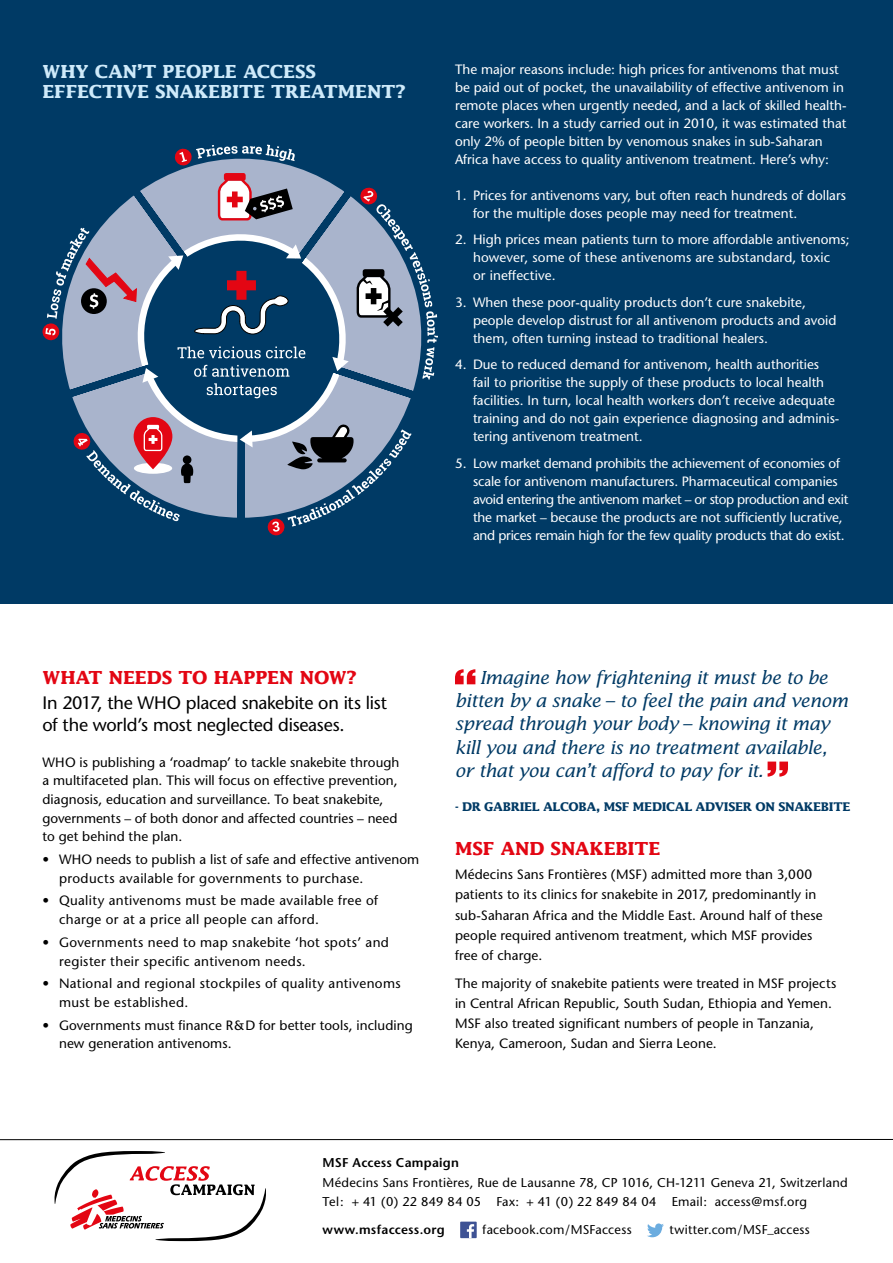
<style>
.page{position:relative;width:893px;height:1263px;background:#fff}
.page>*{position:absolute;margin:0;border:0;box-sizing:border-box;transform-origin:0 0}
.t1{font:italic 18px/23.1px "Lucida";letter-spacing:-.03em;color:#003a65}
.t2{font:18px/21.6px "Stone Sans";letter-spacing:-.015em;color:#000}
.t3{font:700 18px/19.5px "Lucida";letter-spacing:-.005em;color:#ceeafa}
.t4{font:700 18px "Lucida";letter-spacing:-.01em;color:#e30613}
.t5{font:13.5px/18.6px "Stone Sans";letter-spacing:.01em;color:#000}
.t6{font:13.5px/18px "Stone Sans";color:#fff}
.t7{font:13.5px/18px "Stone Sans";letter-spacing:-.02em;color:#fff}
.t8{font:12.75px/19.5px "Stone Sans";letter-spacing:.02em;color:#000}
.t9{font:600 12.75px "Stone Sans";letter-spacing:.02em;color:#000}
.t10{font:700 12px "Lucida";letter-spacing:-.02em;color:#003a65}
</style>
<div class="page">
<div style="left:0;top:0;width:893px;height:604px;background:#003a65"></div>
<svg style="left:455px;top:669px;width:20px;height:15px"></svg>
<svg style="left:768px;top:761px;width:20px;height:16px"></svg>
<hr style="left:0;top:1139px;width:893px;height:1px;background:#000">
<div style="left:460px;top:1221px;width:17px;height:17px;background:#3e5294"></div>
<svg style="left:467px;top:1224px;width:7px;height:14px"></svg>
<svg style="left:647px;top:1223px;width:17px;height:14px"></svg>
<svg style="left:55px;top:1151px;width:211px;height:90px"></svg>
<svg style="left:42px;top:144px;width:396px;height:392px"></svg>
<h1 class="t3" style="left:43px;top:62px;width:365px">WHY CAN’T PEOPLE ACCESS<br>EFFECTIVE SNAKEBITE TREATMENT?</h1>
<p class="t6" style="left:455px;top:60px;width:393px">The major reasons include: high prices for antivenoms that must be paid out of pocket, the unavailability of effective antivenom in remote places when urgently needed, and a lack of skilled health&shy;care workers. In a study carried out in 2010, it was estimated that only 2% of people bitten by venomous snakes in sub-Saharan Africa have access to quality antivenom treatment. Here’s why:</p>
<p class="t6" style="left:473px;top:186px;width:374px;text-indent:-18px">1. Prices for antivenoms vary, but often reach hundreds of dollars for the multiple doses people may need for treatment.</p>
<p class="t6" style="left:473px;top:231px;width:378px;text-indent:-18px">2. High prices mean patients turn to more affordable antivenoms; however, some of these antivenoms are substandard, toxic<br>or ineffective.</p>
<p class="t6" style="left:473px;top:293px;width:365px;text-indent:-18px">3. When these poor-quality products don’t cure snakebite, people develop distrust for all antivenom products and avoid them, often turning instead to traditional healers.</p>
<p class="t6" style="left:473px;top:356px;width:368px;text-indent:-18px">4. Due to reduced demand for antivenom, health authorities fail to prioritise the supply of these products to local health facilities. In turn, local health workers don’t receive adequate training and do not gain experience diagnosing and adminis&shy;tering antivenom treatment.</p>
<p class="t7" style="left:473px;top:454px;width:377px;text-indent:-18px">5. Low market demand prohibits the achievement of economies of scale for antivenom manufacturers. Pharmaceutical companies avoid entering the antivenom market – or stop production and exit the market – because the products are not sufficiently lucrative, and prices remain high for the few quality products that do exist.</p>
<h1 class="t4" style="left:43px;top:666px;width:316px">WHAT NEEDS TO HAPPEN NOW?</h1>
<h1 class="t2" style="left:43px;top:692px;width:346px">In 2017, the WHO placed snakebite on its list of the world’s most neglected diseases.</h1>
<p class="t5" style="left:43px;top:753px;width:359px">WHO is publishing a ‘roadmap’ to tackle snakebite through a multifaceted plan. This will focus on effective prevention, diagnosis, education and surveillance. To beat snakebite, governments – of both donor and affected countries – need to get behind the plan.</p>
<p class="t5" style="left:59px;top:850px;width:362px;text-indent:-16px">• WHO needs to publish a list of safe and effective antivenom products available for governments to purchase.</p>
<p class="t5" style="left:59px;top:891px;width:321px;text-indent:-16px">• Quality antivenoms must be made available free of charge or at a price all people can afford.</p>
<p class="t5" style="left:59px;top:933px;width:331px;text-indent:-16px">• Governments need to map snakebite ‘hot spots’ and register their specific antivenom needs.</p>
<p class="t5" style="left:59px;top:974px;width:343px;text-indent:-16px">• National and regional stockpiles of quality antivenoms must be established.</p>
<p class="t5" style="left:59px;top:1016px;width:355px;text-indent:-16px">• Governments must finance R&amp;D for better tools, including new generation antivenoms.</p>
<h1 class="t1" style="left:455px;top:666px;width:395px;text-indent:25px">Imagine how frightening it must be to be bitten by a snake – to feel the pain and venom spread through your body – knowing it may kill you and there is no treatment available, or that you can’t afford to pay for it.</h1>
<p class="t10" style="left:455px;top:799px;width:397px">- DR GABRIEL ALCOBA, MSF MEDICAL ADVISER ON SNAKEBITE</p>
<h1 class="t4" style="left:455px;top:838px;width:207px">MSF AND SNAKEBITE</h1>
<p class="t5" style="left:455px;top:865px;width:369px;line-height:20.1px">Médecins Sans Frontières (MSF) admitted more than 3,000 patients to its clinics for snakebite in 2017, predominantly in sub-Saharan Africa and the Middle East. Around half of these people required antivenom treatment, which MSF provides free of charge.</p>
<p class="t5" style="left:455px;top:973px;width:383px;line-height:20.1px">The majority of snakebite patients were treated in MSF projects in Central African Republic, South Sudan, Ethiopia and Yemen.<br>MSF also treated significant numbers of people in Tanzania, Kenya, Cameroon, Sudan and Sierra Leone.</p>
<p class="t9" style="left:323px;top:1155px;width:138px">MSF Access Campaign</p>
<p class="t8" style="left:323px;top:1172px;width:527px">Médecins Sans Frontières, Rue de Lausanne 78, CP 1016, CH-1211 Geneva 21, Switzerland<br>Tel: + 41 (0) 22 849 84 05 Fax: + 41 (0) 22 849 84 04 Email: access@msf.org</p>
<p class="t9" style="left:323px;top:1222px;width:124px">www.msfaccess.org</p>
<p class="t8" style="left:483px;top:1220px;width:151px">facebook.com/MSFaccess</p>
<p class="t8" style="left:670px;top:1220px;width:142px">twitter.com/MSF_access</p>
</div>
